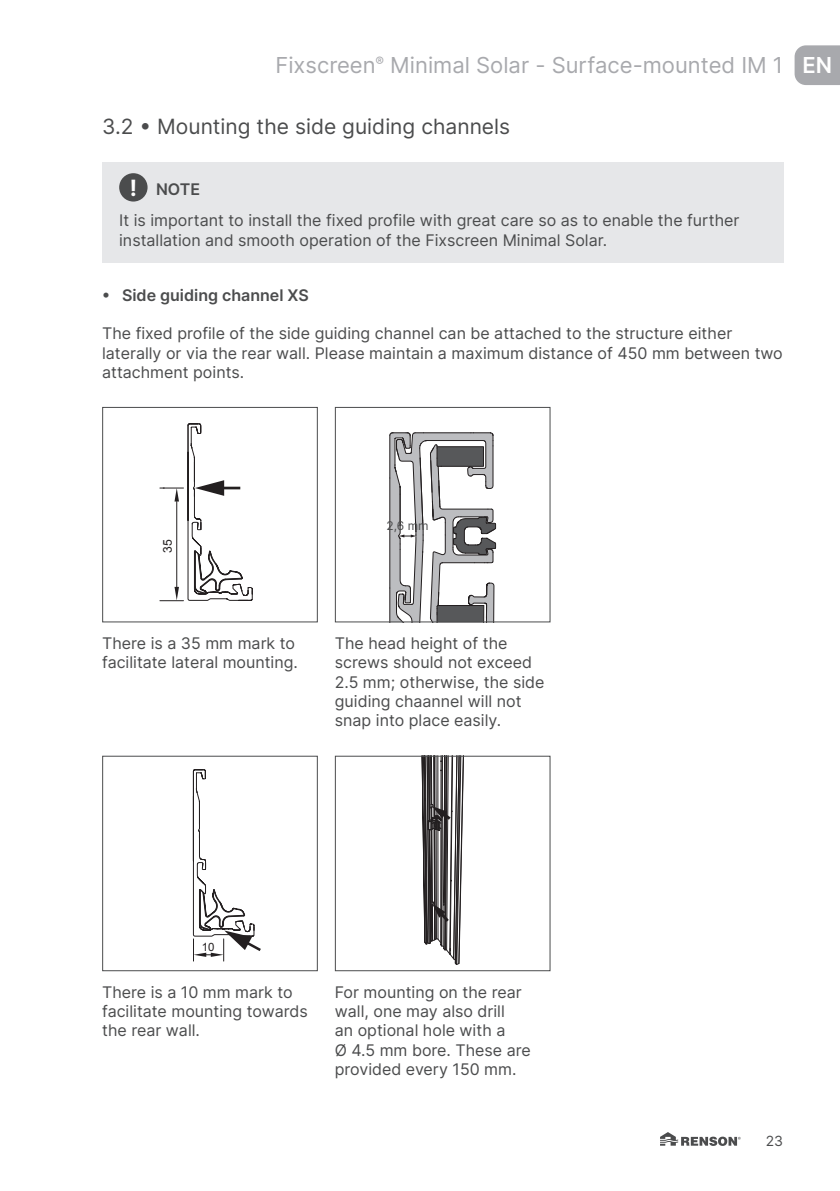
<style>
.page{position:relative;width:840px;height:1191px;background:#fff}
.page>*{position:absolute;margin:0;border:0;box-sizing:border-box;transform-origin:0 0}
.t1{font:700 22.4px "Inter";color:#fff}
.t2{font:22px "Inter";color:#a8a9ad}
.MHL_Titel_1_1{font:21px "Inter";color:#4b4c4d}
.MHL_Bodytekst{font:16px/19.2px "Inter";color:#4b4c4d}
.MHL_Bodytekst-2{font:600 16px "Inter";color:#4b4c4d}
.MHL_Opmerking_titel{font:600 16px "Inter";color:#4b4c4d}
.t3{font:14px "Inter";color:#4b4c4d}
.t4{font:12.2px "Arial";color:#231f20}
.MHL_Bodytekst-3{font:12px "Inter";color:#4b4c4d}
.t5{font:11.4px "Arial";color:#231f20}
.s1{font-weight:600;color:#fff}
</style>
<div class="page">
<svg style="left:794px;top:45px;width:45px;height:40px;background:#acadb1"></svg>
<svg style="left:660px;top:1132px;width:80px;height:14px"></svg>
<div style="left:102px;top:162px;width:680px;height:101px;background:#e6e7e9"></div>
<div style="left:119px;top:173px;width:28px;height:28px;background:#4b4c4d;border-radius:50%"></div>
<svg style="left:160px;top:423px;width:93px;height:178px"></svg>
<div style="left:102px;top:407px;width:215px;height:215px;border:1px solid #4b4c4d"></div>
<svg style="left:193px;top:769px;width:68px;height:192px"></svg>
<div style="left:102px;top:755px;width:215px;height:216px;border:1px solid #4b4c4d"></div>
<svg style="left:389px;top:432px;width:107px;height:188px"></svg>
<div style="left:334px;top:407px;width:216px;height:215px;border:1px solid #4b4c4d"></div>
<svg style="left:421px;top:757px;width:42px;height:215px"></svg>
<div style="left:334px;top:755px;width:216px;height:216px;border:1px solid #4b4c4d"></div>
<h2 class="t2" style="left:275px;top:49px;width:558px">Fixscreen<sup>®</sup> Minimal Solar - Surface-mounted IM 1 <span class="s1">EN</span></h2>
<p class="MHL_Titel_1_1" style="left:102px;top:111px;width:409px">3.2 • Mounting the side guiding channels</p>
<p class="t1" style="left:130px;top:171px;width:9px">!</p>
<p class="MHL_Opmerking_titel" style="left:156px;top:177px;width:46px">NOTE</p>
<p class="MHL_Bodytekst" style="left:119px;top:211px;width:621px">It is important to install the fixed profile with great care so as to enable the further installation and smooth operation of the Fixscreen Minimal Solar.</p>
<p class="MHL_Bodytekst-2" style="left:102px;top:284px;width:208px">• Side guiding channel XS</p>
<p class="MHL_Bodytekst" style="left:102px;top:324px;width:681px">The fixed profile of the side guiding channel can be attached to the structure either laterally or via the rear wall. Please maintain a maximum distance of 450 mm between two attachment points.</p>
<p class="t4" style="left:159px;top:553px;width:15px;rotate:-90deg">35</p>
<p class="MHL_Bodytekst" style="left:102px;top:633px;width:197px">There is a 35 mm mark to facilitate lateral mounting.</p>
<p class="MHL_Bodytekst-3" style="left:386px;top:517px;width:44px">2,6 mm</p>
<p class="MHL_Bodytekst" style="left:334px;top:633px;width:211px">The head height of the screws should not exceed<br>2.5 mm; otherwise, the side guiding chaannel will not snap into place easily.</p>
<p class="t5" style="left:202px;top:939px;width:14px">10</p>
<p class="MHL_Bodytekst" style="left:102px;top:982px;width:207px">There is a 10 mm mark to facilitate mounting towards the rear wall.</p>
<p class="MHL_Bodytekst" style="left:334px;top:982px;width:197px">For mounting on the rear wall, one may also drill<br>an optional hole with a<br>Ø 4.5 mm bore. These are provided every 150 mm.</p>
<p class="t3" style="left:765px;top:1130px;width:19px">23</p>
</div>
